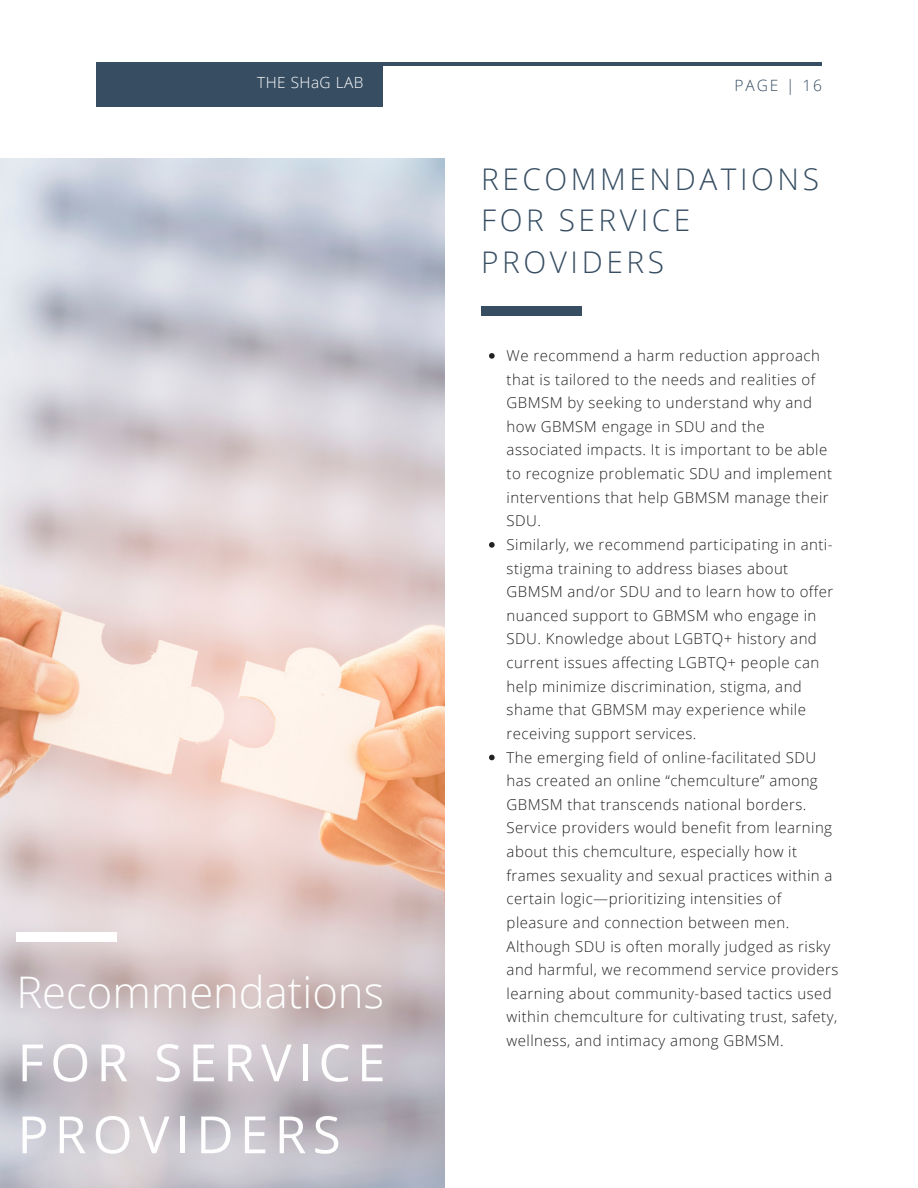
<style>
.page{position:relative;width:918px;height:1188px;background:#fff}
.page>*{position:absolute;margin:0;border:0;box-sizing:border-box;transform-origin:0 0}
.t1{font:51.45px/72px "Open Sans";letter-spacing:.12em;color:#fefefe}
.t2{font:300 43.65px "Open Sans";color:#fefefe}
.t3{font:300 29.85px/41.7px "Open Sans";letter-spacing:.12em;color:#364d62}
.t4{font:300 15.6px "Open Sans";letter-spacing:.12em;color:#364d62}
.t5{font:300 15.3px "Open Sans";letter-spacing:.03em;color:#fefefe}
.t6{font:300 15px/23.7px "Open Sans";letter-spacing:.03em;color:#222}
</style>
<div class="page">
<hr style="left:96px;top:62px;width:726px;height:4px;background:#364d62">
<div style="left:96px;top:62px;width:287px;height:44px;background:#364d62"></div>
<img style="left:0;top:159px;width:444px;height:1029px">
<div style="left:16px;top:932px;width:100px;height:9px;background:#fff"></div>
<div style="left:481px;top:307px;width:100px;height:9px;background:#364d62"></div>
<svg style="left:489px;top:353px;width:6px;height:6px"></svg>
<svg style="left:489px;top:542px;width:6px;height:6px"></svg>
<svg style="left:489px;top:755px;width:6px;height:5px"></svg>
<p class="t5" style="left:257px;top:71px;width:108px">THE SHaG LAB</p>
<h2 class="t2" style="left:16px;top:961px;width:369px">Recommendations</h2>
<h1 class="t1" style="left:18px;top:1025px;width:370px">FOR SERVICE<br>PROVIDERS</h1>
<p class="t4" style="left:735px;top:74px;width:89px">PAGE | 16</p>
<h3 class="t3" style="left:481px;top:157px;width:339px">RECOMMENDATIONS<br>FOR SERVICE<br>PROVIDERS</h3>
<p class="t6" style="left:507px;top:343px;width:333px">We recommend a harm reduction approach that is tailored to the needs and realities of GBMSM by seeking to understand why and how GBMSM engage in SDU and the associated impacts. It is important to be able to recognize problematic SDU and implement interventions that help GBMSM manage their SDU.<br>Similarly, we recommend participating in anti&shy;stigma training to address biases about GBMSM and/or SDU and to learn how to offer nuanced support to GBMSM who engage in SDU. Knowledge about LGBTQ+ history and current issues affecting LGBTQ+ people can help minimize discrimination, stigma, and shame that GBMSM may experience while receiving support services.<br>The emerging field of online-facilitated SDU has created an online “chemculture” among GBMSM that transcends national borders.<br>Service providers would benefit from learning about this chemculture, especially how it frames sexuality and sexual practices within a certain logic—prioritizing intensities of pleasure and connection between men.<br>Although SDU is often morally judged as risky and harmful, we recommend service providers learning about community-based tactics used within chemculture for cultivating trust, safety, wellness, and intimacy among GBMSM.</p>
</div>
